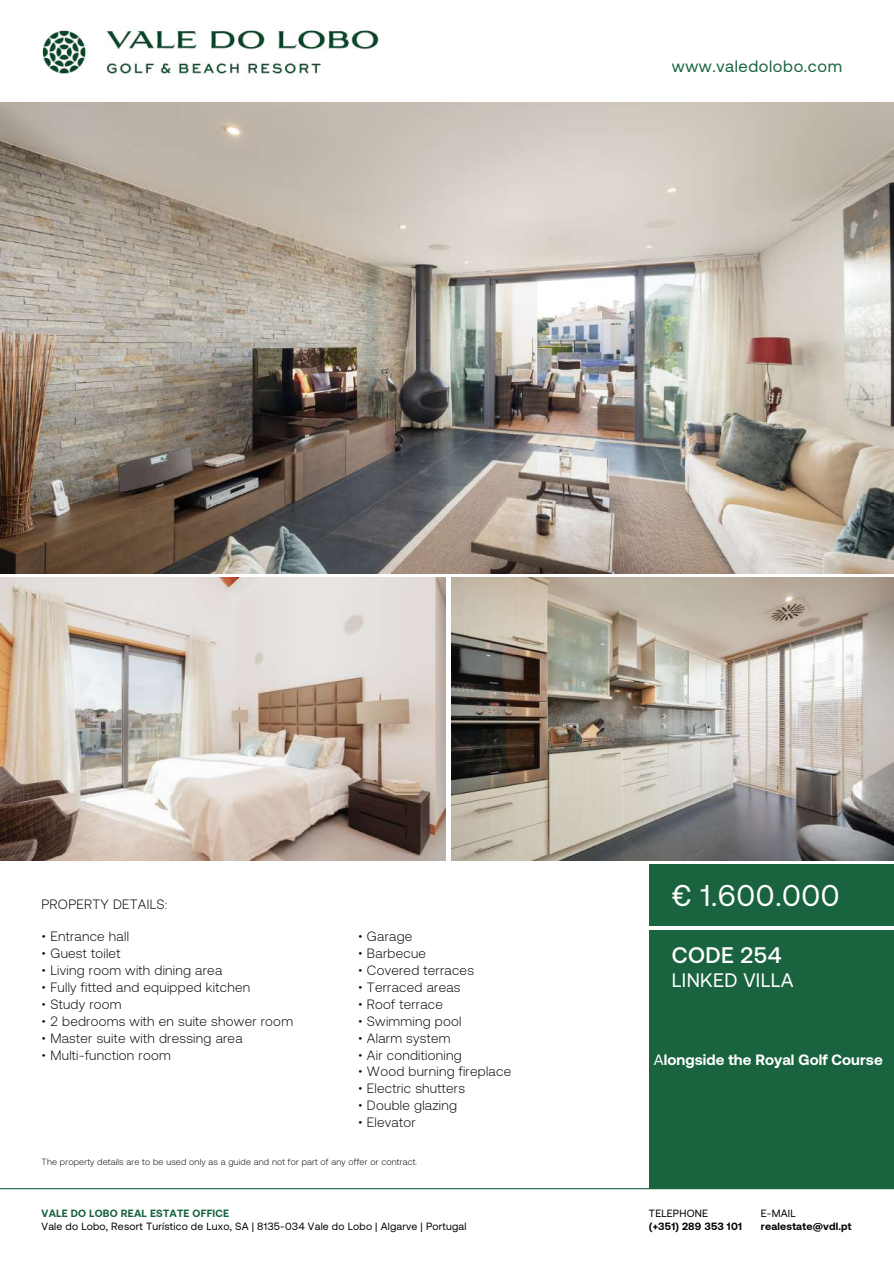
<style>
.page{position:relative;width:894px;height:1264px;background:#fff}
.page>*{position:absolute;margin:0;border:0;box-sizing:border-box;transform-origin:0 0}
.t1{font:30px "Aeonik";letter-spacing:.02em;color:#fff}
.t2{font:500 22.5px "Aeonik";letter-spacing:.02em;color:#fff}
.t3{font:19.5px "Aeonik";letter-spacing:.02em;color:#fff}
.t4{font:16.5px "Aeonik";letter-spacing:.035em;color:#19643f}
.t5{font:700 15px "Aeonik";letter-spacing:.005em;color:#fff}
.t6{font:300 13.5px "Aeonik";letter-spacing:.02em;color:#000}
.t7{font:10.5px "Aeonik";letter-spacing:.02em;color:#000}
.t8{font:700 10.5px "Aeonik";letter-spacing:.02em;color:#000}
.t9{font:700 10.5px "Aeonik";letter-spacing:.02em;color:#19643f}
.t10{font:300 9px "Aeonik";letter-spacing:.02em;color:#000}
.s1{font-weight:400}
</style>
<div class="page">
<img style="left:0;top:103px;width:893px;height:470px">
<img style="left:0;top:577px;width:445px;height:283px">
<img style="left:451px;top:577px;width:442px;height:283px">
<img style="left:0;top:30px;width:428px;height:83px">
<div style="left:649px;top:929px;width:244px;height:259px;background:#19643f"></div>
<div style="left:648px;top:863px;width:245px;height:62px;background:#19643f"></div>
<hr style="left:0;top:1188px;width:893px;height:1px;background:#19643f">
<p class="t4" style="left:671px;top:56px;width:172px">www.valedolobo.com</p>
<p class="t6" style="left:42px;top:895px;width:127px">PROPERTY DETAILS:</p>
<p class="t6" style="left:42px;top:927px;width:89px">• Entrance hall</p>
<p class="t6" style="left:42px;top:944px;width:80px">• Guest toilet</p>
<p class="t6" style="left:42px;top:961px;width:182px">• Living room with dining area</p>
<p class="t6" style="left:42px;top:978px;width:210px">• Fully fitted and equipped kitchen</p>
<p class="t6" style="left:42px;top:995px;width:81px">• Study room</p>
<p class="t6" style="left:42px;top:1012px;width:253px">• 2 bedrooms with en suite shower room</p>
<p class="t6" style="left:42px;top:1029px;width:202px">• Master suite with dressing area</p>
<p class="t6" style="left:42px;top:1046px;width:131px">• Multi-function room</p>
<p class="t6" style="left:358px;top:927px;width:56px">• Garage</p>
<p class="t6" style="left:358px;top:944px;width:69px">• Barbecue</p>
<p class="t6" style="left:358px;top:961px;width:117px">• Covered terraces</p>
<p class="t6" style="left:358px;top:978px;width:104px">• Terraced areas</p>
<p class="t6" style="left:358px;top:995px;width:86px">• Roof terrace</p>
<p class="t6" style="left:358px;top:1012px;width:105px">• Swimming pool</p>
<p class="t6" style="left:358px;top:1029px;width:94px">• Alarm system</p>
<p class="t6" style="left:358px;top:1046px;width:105px">• Air conditioning</p>
<p class="t6" style="left:358px;top:1062px;width:154px">• Wood burning fireplace</p>
<p class="t6" style="left:358px;top:1079px;width:108px">• Electric shutters</p>
<p class="t6" style="left:358px;top:1096px;width:100px">• Double glazing</p>
<p class="t6" style="left:358px;top:1113px;width:59px">• Elevator</p>
<p class="t10" style="left:42px;top:1155px;width:377px">The property details are to be used only as a guide and not for part of any offer or contract.</p>
<p class="t9" style="left:42px;top:1206px;width:189px">VALE DO LOBO REAL ESTATE OFFICE</p>
<p class="t7" style="left:42px;top:1219px;width:426px">Vale do Lobo, Resort Turístico de Luxo, SA | 8135-034 Vale do Lobo | Algarve | Portugal</p>
<h1 class="t1" style="left:671px;top:875px;width:169px">€ 1.600.000</h1>
<h2 class="t2" style="left:671px;top:940px;width:111px">CODE 254</h2>
<h3 class="t3" style="left:671px;top:967px;width:123px">LINKED VILLA</h3>
<p class="t5" style="left:653px;top:1049px;width:230px"><span class="s1">A</span>longside the Royal Golf Course</p>
<p class="t7" style="left:648px;top:1206px;width:60px">TELEPHONE</p>
<p class="t8" style="left:648px;top:1219px;width:94px">(+351) 289 353 101</p>
<p class="t7" style="left:760px;top:1206px;width:36px">E-MAIL</p>
<p class="t8" style="left:760px;top:1219px;width:92px">realestate@vdl.pt</p>
</div>
